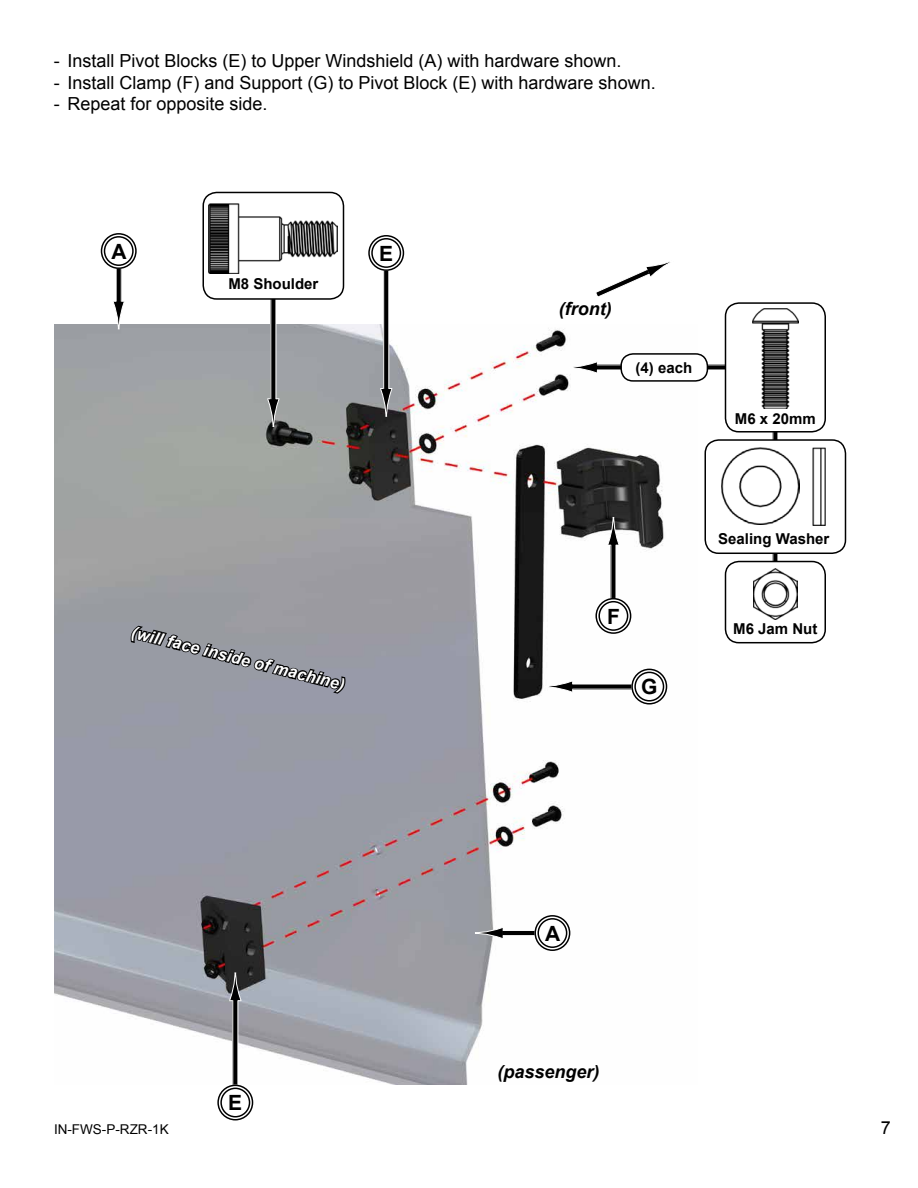
<style>
.page{position:relative;width:918px;height:1188px;background:#fff}
.page>*{position:absolute;margin:0;border:0;box-sizing:border-box;transform-origin:0 0}
.t1{font:700 21px "Arial";color:#000}
.t2{font:18px "Arial";color:#000}
.t3{font:italic 700 18px "Arial";color:#000}
.t4{font:italic 700 16.5px "Arial";color:#fff}
.t5{font:700 15px "Arial";color:#000}
.t6{font:13.5px "Arial";color:#000}
</style>
<div class="page">
<img style="left:54px;top:324px;width:614px;height:761px">
<div style="left:116px;top:266px;width:5px;height:36px;background:#000"></div>
<div style="left:116px;top:266px;width:6px;height:36px;border:1px solid #fff"></div>
<svg style="left:112px;top:300px;width:13px;height:30px"></svg>
<svg style="left:108px;top:241px;width:22px;height:20px"></svg>
<div style="left:101px;top:233px;width:36px;height:36px;border:4px solid #fff;border-radius:50%"></div>
<div style="left:101px;top:233px;width:36px;height:36px;border:1px solid #000;border-radius:50%"></div>
<div style="left:104px;top:236px;width:30px;height:30px;border:1px solid #000;border-radius:50%"></div>
<svg style="left:496px;top:1062px;width:105px;height:22px"></svg>
<div style="left:503px;top:930px;width:35px;height:6px;background:#000"></div>
<div style="left:502px;top:930px;width:37px;height:6px;border:1px solid #fff"></div>
<svg style="left:475px;top:926px;width:29px;height:14px"></svg>
<svg style="left:542px;top:923px;width:22px;height:20px"></svg>
<div style="left:534px;top:915px;width:36px;height:36px;border:4px solid #fff;border-radius:50%"></div>
<div style="left:534px;top:915px;width:36px;height:36px;border:1px solid #000;border-radius:50%"></div>
<div style="left:537px;top:918px;width:30px;height:30px;border:1px solid #000;border-radius:50%"></div>
<div style="left:572px;top:684px;width:60px;height:5px;background:#000"></div>
<svg style="left:544px;top:680px;width:29px;height:13px"></svg>
<svg style="left:639px;top:676px;width:20px;height:21px"></svg>
<div style="left:631px;top:669px;width:36px;height:36px;border:4px solid #fff;border-radius:50%"></div>
<div style="left:631px;top:669px;width:36px;height:36px;border:1px solid #000;border-radius:50%"></div>
<div style="left:634px;top:672px;width:30px;height:30px;border:1px solid #000;border-radius:50%"></div>
<div style="left:611px;top:545px;width:5px;height:57px;background:#000"></div>
<svg style="left:607px;top:517px;width:13px;height:29px"></svg>
<svg style="left:606px;top:606px;width:15px;height:20px"></svg>
<div style="left:595px;top:598px;width:36px;height:36px;border:4px solid #fff;border-radius:50%"></div>
<div style="left:595px;top:598px;width:36px;height:36px;border:1px solid #000;border-radius:50%"></div>
<div style="left:598px;top:601px;width:30px;height:30px;border:1px solid #000;border-radius:50%"></div>
<div style="left:384px;top:270px;width:5px;height:119px;background:#000"></div>
<div style="left:383px;top:269px;width:6px;height:120px;border:1px solid #fff"></div>
<svg style="left:380px;top:388px;width:13px;height:29px"></svg>
<div style="left:773px;top:370px;width:5px;height:224px;background:#000"></div>
<div style="left:271px;top:251px;width:5px;height:148px;background:#000"></div>
<svg style="left:267px;top:398px;width:13px;height:29px"></svg>
<div style="left:597px;top:365px;width:199px;height:5px;background:#000"></div>
<svg style="left:569px;top:361px;width:29px;height:13px"></svg>
<div style="left:621px;top:354px;width:86px;height:27px;background:#fff;border-radius:12px"></div>
<div style="left:620px;top:353px;width:88px;height:29px;border:2px solid #000;border-radius:12px"></div>
<div style="left:725px;top:562px;width:100px;height:81px;background:#fff;border-radius:14px"></div>
<div style="left:725px;top:561px;width:101px;height:82px;border:2px solid #000;border-radius:14px"></div>
<img style="left:753px;top:569px;width:44px;height:24px">
<svg style="left:732px;top:593px;width:88px;height:47px"></svg>
<div style="left:725px;top:303px;width:100px;height:129px;background:#fff;border-radius:14px"></div>
<div style="left:725px;top:302px;width:101px;height:131px;border:2px solid #000;border-radius:14px"></div>
<img style="left:752px;top:308px;width:46px;height:90px">
<svg style="left:734px;top:398px;width:83px;height:32px"></svg>
<div style="left:203px;top:192px;width:141px;height:107px;background:#fff;border-radius:14px"></div>
<div style="left:202px;top:192px;width:142px;height:108px;border:2px solid #000;border-radius:14px"></div>
<img style="left:209px;top:204px;width:129px;height:69px">
<svg style="left:227px;top:262px;width:94px;height:12px"></svg>
<svg style="left:596px;top:261px;width:74px;height:36px"></svg>
<svg style="left:129px;top:625px;width:218px;height:77px;background:#84868e"></svg>
<div style="left:233px;top:1000px;width:5px;height:89px;background:#000"></div>
<svg style="left:229px;top:973px;width:13px;height:28px"></svg>
<div style="left:217px;top:1085px;width:36px;height:35px;border:4px solid #fff;border-radius:50%"></div>
<div style="left:217px;top:1085px;width:36px;height:35px;border:1px solid #000;border-radius:50%"></div>
<div style="left:220px;top:1088px;width:30px;height:29px;border:1px solid #000;border-radius:50%"></div>
<div style="left:368px;top:235px;width:36px;height:36px;border:4px solid #fff;border-radius:50%"></div>
<div style="left:368px;top:235px;width:36px;height:36px;border:1px solid #000;border-radius:50%"></div>
<div style="left:371px;top:238px;width:30px;height:30px;border:1px solid #000;border-radius:50%"></div>
<div style="left:705px;top:440px;width:140px;height:113px;background:#fff;border-radius:14px"></div>
<div style="left:704px;top:439px;width:142px;height:115px;border:2px solid #000;border-radius:14px"></div>
<img style="left:812px;top:447px;width:14px;height:78px">
<img style="left:722px;top:447px;width:78px;height:78px">
<p class="t2" style="left:54px;top:49px;width:569px">- Install Pivot Blocks (E) to Upper Windshield (A) with hardware shown.</p>
<p class="t2" style="left:54px;top:71px;width:603px">- Install Clamp (F) and Support (G) to Pivot Block (E) with hardware shown.</p>
<p class="t2" style="left:54px;top:92px;width:215px">- Repeat for opposite side.</p>
<p class="t1" style="left:112px;top:237px;width:17px">A</p>
<p class="t5" style="left:228px;top:274px;width:92px">M8 Shoulder</p>
<p class="t1" style="left:379px;top:239px;width:16px">E</p>
<p class="t4" style="left:135px;top:621px;width:221px;rotate:14deg">(will face inside of machine)</p>
<p class="t1" style="left:228px;top:1089px;width:16px">E</p>
<p class="t3" style="left:559px;top:297px;width:54px">(front)</p>
<p class="t5" style="left:636px;top:358px;width:58px">(4) each</p>
<p class="t5" style="left:735px;top:409px;width:82px">M6 x 20mm</p>
<p class="t1" style="left:607px;top:602px;width:14px">F</p>
<p class="t1" style="left:641px;top:673px;width:18px">G</p>
<p class="t5" style="left:718px;top:529px;width:113px">Sealing Washer</p>
<p class="t5" style="left:733px;top:619px;width:86px">M6 Jam Nut</p>
<p class="t1" style="left:545px;top:919px;width:17px">A</p>
<p class="t3" style="left:497px;top:1059px;width:104px">(passenger)</p>
<p class="t6" style="left:54px;top:1120px;width:116px">IN-FWS-P-RZR-1K</p>
<p class="t2" style="left:881px;top:1116px;width:12px">7</p>
</div>
